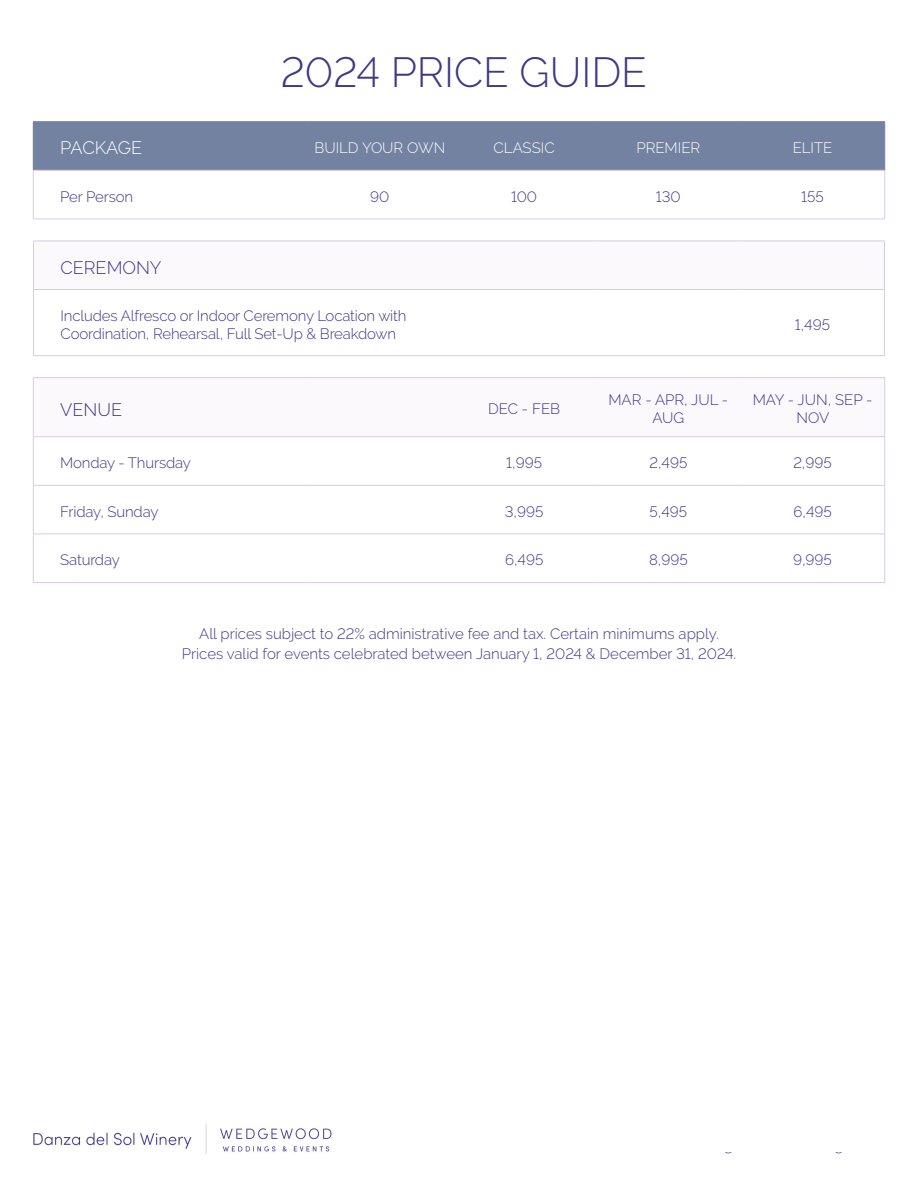
<style>
.page{position:relative;width:918px;height:1188px;background:#fff}
.page>*{position:absolute;margin:0;border:0;box-sizing:border-box;transform-origin:0 0}
.t1{font:300 42px "Raleway";color:#403786}
.t2{font:300 18px "Raleway";color:#403786}
.t3{font:300 18px "Raleway";letter-spacing:-.025em;color:#fff}
.t4{font:300 15px/18px "Raleway";letter-spacing:-.005em;color:#403786;text-align:center}
.t5{font:300 15px "Raleway";color:#fff}
</style>
<div class="page">
<div style="left:34px;top:122px;width:850px;height:48px;background:#7282a0"></div>
<hr style="left:33px;top:170px;width:275px;height:1px;background:#d8cce4">
<hr style="left:308px;top:170px;width:144px;height:1px;background:#d8cce4">
<hr style="left:452px;top:170px;width:144px;height:1px;background:#d8cce4">
<hr style="left:596px;top:170px;width:144px;height:1px;background:#d8cce4">
<hr style="left:740px;top:170px;width:145px;height:1px;background:#d8cce4">
<hr style="left:33px;top:170px;width:1px;height:49px;background:#d8cce4">
<hr style="left:884px;top:170px;width:1px;height:49px;background:#d8cce4">
<hr style="left:33px;top:219px;width:275px;height:1px;background:#d8cce4">
<hr style="left:308px;top:219px;width:144px;height:1px;background:#d8cce4">
<hr style="left:452px;top:219px;width:144px;height:1px;background:#d8cce4">
<hr style="left:596px;top:219px;width:144px;height:1px;background:#d8cce4">
<hr style="left:740px;top:219px;width:145px;height:1px;background:#d8cce4">
<hr style="left:33px;top:121px;width:275px;height:1px;background:#7282a0">
<hr style="left:33px;top:122px;width:1px;height:48px;background:#7282a0">
<hr style="left:308px;top:121px;width:144px;height:1px;background:#7282a0">
<hr style="left:452px;top:121px;width:144px;height:1px;background:#7282a0">
<hr style="left:596px;top:121px;width:144px;height:1px;background:#7282a0">
<hr style="left:740px;top:121px;width:145px;height:1px;background:#7282a0">
<hr style="left:884px;top:122px;width:1px;height:48px;background:#7282a0">
<hr style="left:33px;top:289px;width:419px;height:1px;background:#d8cce4">
<hr style="left:452px;top:289px;width:144px;height:1px;background:#d8cce4">
<hr style="left:596px;top:289px;width:144px;height:1px;background:#d8cce4">
<hr style="left:740px;top:289px;width:145px;height:1px;background:#d8cce4">
<hr style="left:33px;top:241px;width:419px;height:1px;background:#d8cce4">
<hr style="left:33px;top:241px;width:1px;height:48px;background:#d8cce4">
<hr style="left:452px;top:241px;width:144px;height:1px;background:#d8cce4">
<hr style="left:596px;top:241px;width:144px;height:1px;background:#d8cce4">
<hr style="left:740px;top:241px;width:145px;height:1px;background:#d8cce4">
<hr style="left:884px;top:241px;width:1px;height:48px;background:#d8cce4">
<hr style="left:33px;top:290px;width:1px;height:65px;background:#d8cce4">
<hr style="left:884px;top:290px;width:1px;height:65px;background:#d8cce4">
<hr style="left:33px;top:355px;width:419px;height:1px;background:#d8cce4">
<hr style="left:452px;top:355px;width:144px;height:1px;background:#d8cce4">
<hr style="left:596px;top:355px;width:144px;height:1px;background:#d8cce4">
<hr style="left:740px;top:355px;width:145px;height:1px;background:#d8cce4">
<svg style="left:34px;top:378px;width:850px;height:1px"></svg>
<hr style="left:33px;top:437px;width:1px;height:48px;background:#d8cce4">
<hr style="left:884px;top:437px;width:1px;height:48px;background:#d8cce4">
<hr style="left:33px;top:486px;width:1px;height:48px;background:#d8cce4">
<hr style="left:884px;top:486px;width:1px;height:48px;background:#d8cce4">
<hr style="left:33px;top:534px;width:1px;height:48px;background:#d8cce4">
<hr style="left:884px;top:534px;width:1px;height:48px;background:#d8cce4">
<hr style="left:33px;top:582px;width:275px;height:1px;background:#d8cce4">
<hr style="left:33px;top:485px;width:275px;height:1px;background:#d8cce4">
<hr style="left:33px;top:534px;width:275px;height:1px;background:#d8cce4">
<hr style="left:308px;top:582px;width:144px;height:1px;background:#d8cce4">
<hr style="left:452px;top:582px;width:144px;height:1px;background:#d8cce4">
<hr style="left:596px;top:582px;width:144px;height:1px;background:#d8cce4">
<hr style="left:740px;top:582px;width:145px;height:1px;background:#d8cce4">
<hr style="left:33px;top:377px;width:275px;height:1px;background:#d8cce4">
<hr style="left:33px;top:378px;width:1px;height:59px;background:#d8cce4">
<hr style="left:308px;top:377px;width:144px;height:1px;background:#d8cce4">
<hr style="left:452px;top:377px;width:144px;height:1px;background:#d8cce4">
<hr style="left:596px;top:377px;width:144px;height:1px;background:#d8cce4">
<hr style="left:740px;top:377px;width:145px;height:1px;background:#d8cce4">
<hr style="left:884px;top:378px;width:1px;height:59px;background:#d8cce4">
<hr style="left:33px;top:436px;width:275px;height:1px;background:#d8cce4">
<hr style="left:308px;top:436px;width:144px;height:1px;background:#d8cce4">
<hr style="left:452px;top:436px;width:144px;height:1px;background:#d8cce4">
<hr style="left:596px;top:436px;width:144px;height:1px;background:#d8cce4">
<hr style="left:740px;top:436px;width:145px;height:1px;background:#d8cce4">
<hr style="left:308px;top:485px;width:144px;height:1px;background:#d8cce4">
<hr style="left:452px;top:485px;width:144px;height:1px;background:#d8cce4">
<hr style="left:596px;top:485px;width:144px;height:1px;background:#d8cce4">
<hr style="left:740px;top:485px;width:145px;height:1px;background:#d8cce4">
<hr style="left:308px;top:534px;width:144px;height:1px;background:#d8cce4">
<hr style="left:452px;top:534px;width:144px;height:1px;background:#d8cce4">
<hr style="left:596px;top:534px;width:144px;height:1px;background:#d8cce4">
<hr style="left:740px;top:534px;width:145px;height:1px;background:#d8cce4">
<img style="left:33px;top:1124px;width:299px;height:30px">
<h1 class="t1" style="left:281px;top:47px;width:368px">2024 PRICE GUIDE</h1>
<p class="t3" style="left:60px;top:138px;width:83px">PACKAGE</p>
<p class="t5" style="left:314px;top:139px;width:132px">BUILD YOUR OWN</p>
<p class="t5" style="left:494px;top:139px;width:63px">CLASSIC</p>
<p class="t5" style="left:636px;top:139px;width:65px">PREMIER</p>
<p class="t5" style="left:793px;top:139px;width:41px">ELITE</p>
<p class="t4" style="left:60px;top:187px;width:74px">Per Person</p>
<p class="t4" style="left:370px;top:187px;width:21px">90</p>
<p class="t4" style="left:511px;top:187px;width:28px">100</p>
<p class="t4" style="left:656px;top:187px;width:26px">130</p>
<p class="t4" style="left:801px;top:187px;width:24px">155</p>
<p class="t2" style="left:61px;top:257px;width:103px">CEREMONY</p>
<p class="t4" style="left:61px;top:306px;width:348px;text-align:left">Includes Alfresco or Indoor Ceremony Location with<br>Coordination, Rehearsal, Full Set-Up &amp; Breakdown</p>
<p class="t4" style="left:795px;top:315px;width:37px">1,495</p>
<p class="t2" style="left:60px;top:399px;width:63px">VENUE</p>
<p class="t4" style="left:488px;top:400px;width:74px">DEC - FEB</p>
<p class="t4" style="left:608px;top:391px;width:121px">MAR - APR, JUL -<br>AUG</p>
<p class="t4" style="left:753px;top:391px;width:121px">MAY - JUN, SEP -<br>NOV</p>
<p class="t4" style="left:60px;top:454px;width:132px">Monday - Thursday</p>
<p class="t4" style="left:506px;top:454px;width:37px">1,995</p>
<p class="t4" style="left:649px;top:454px;width:39px">2,495</p>
<p class="t4" style="left:793px;top:454px;width:40px">2,995</p>
<p class="t4" style="left:60px;top:502px;width:100px">Friday, Sunday</p>
<p class="t4" style="left:505px;top:502px;width:40px">3,995</p>
<p class="t4" style="left:650px;top:502px;width:39px">5,495</p>
<p class="t4" style="left:793px;top:502px;width:40px">6,495</p>
<p class="t4" style="left:60px;top:551px;width:61px">Saturday</p>
<p class="t4" style="left:505px;top:551px;width:40px">6,495</p>
<p class="t4" style="left:649px;top:551px;width:40px">8,995</p>
<p class="t4" style="left:793px;top:551px;width:40px">9,995</p>
<p class="t4" style="left:182px;top:624px;width:556px;line-height:19.5px">All prices subject to 22% administrative fee and tax. Certain minimums apply.<br>Prices valid for events celebrated between January 1, 2024 &amp; December 31, 2024.</p>
</div>
